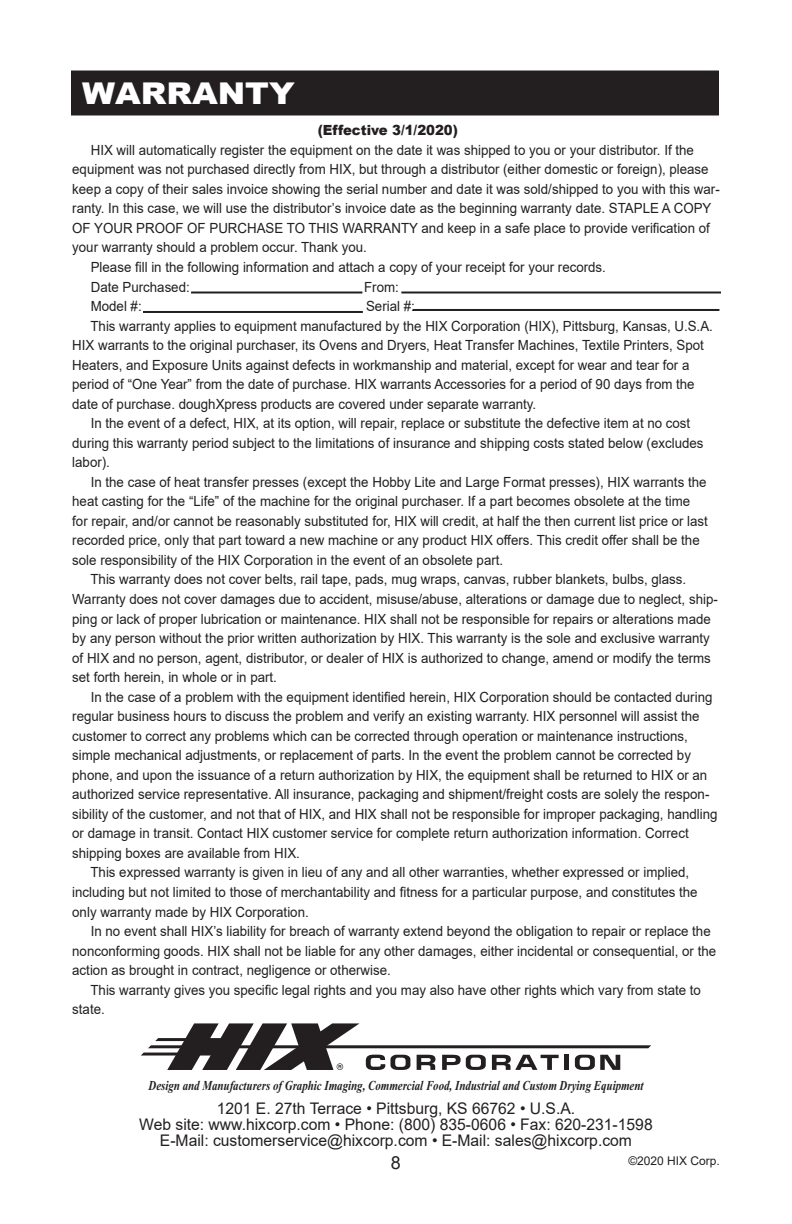
<style>
.page{position:relative;width:792px;height:1224px;background:#fff}
.page>*{position:absolute;margin:0;border:0;box-sizing:border-box;transform-origin:0 0}
.t1{font:900 30px "Arial";color:#fff;scale:1.1 1}
.t2{font:18px "Arial";color:#231f20}
.t3{font:16px "Arial";color:#231f20}
.t4{font:14px "Arial";color:#231f20;scale:.95 1}
.t5{font:900 14px "Arial";color:#231f20;scale:.95 1}
.t6{font:italic 700 13.6px "Times New Roman";color:#231f20;scale:.8 1}
.t7{font:12px "Arial";color:#231f20}
</style>
<div class="page">
<div style="left:72px;top:72px;width:646px;height:42px;background:#231f20"></div>
<div style="left:71px;top:70px;width:648px;height:46px;border:2px solid #231f20"></div>
<svg style="left:141px;top:1023px;width:510px;height:47px"></svg>
<hr style="left:191px;top:292px;width:171px;height:2px;background:#231f20">
<hr style="left:401px;top:292px;width:320px;height:2px;background:#231f20">
<hr style="left:143px;top:311px;width:220px;height:2px;background:#231f20">
<hr style="left:413px;top:309px;width:306px;height:2px;background:#231f20">
<p class="t1" style="left:82px;top:71px;width:195px">WARRANTY</p>
<p class="t5" style="left:318px;top:120px;width:149px">(Effective 3/1/2020)</p>
<p class="t4" style="left:91px;top:140px;width:636px">HIX will automatically register the equipment on the date it was shipped to you or your distributor. If the</p>
<p class="t4" style="left:72px;top:160px;width:671px">equipment was not purchased directly from HIX, but through a distributor (either domestic or foreign), please</p>
<p class="t4" style="left:72px;top:179px;width:683px">keep a copy of their sales invoice showing the serial number and date it was sold/shipped to you with this war-</p>
<p class="t4" style="left:72px;top:199px;width:674px">ranty. In this case, we will use the distributor’s invoice date as the beginning warranty date. STAPLE A COPY</p>
<p class="t4" style="left:72px;top:218px;width:673px">OF YOUR PROOF OF PURCHASE TO THIS WARRANTY and keep in a safe place to provide verification of</p>
<p class="t4" style="left:72px;top:238px;width:312px">your warranty should a problem occur. Thank you.</p>
<p class="t4" style="left:91px;top:257px;width:544px">Please fill in the following information and attach a copy of your receipt for your records.</p>
<p class="t4" style="left:91px;top:277px;width:106px">Date Purchased:</p>
<p class="t4" style="left:364px;top:277px;width:38px">From:</p>
<p class="t4" style="left:91px;top:296px;width:55px">Model #:</p>
<p class="t4" style="left:366px;top:296px;width:53px">Serial #:</p>
<p class="t4" style="left:91px;top:316px;width:657px">This warranty applies to equipment manufactured by the HIX Corporation (HIX), Pittsburg, Kansas, U.S.A.</p>
<p class="t4" style="left:72px;top:336px;width:666px">HIX warrants to the original purchaser, its Ovens and Dryers, Heat Transfer Machines, Textile Printers, Spot</p>
<p class="t4" style="left:72px;top:355px;width:651px">Heaters, and Exposure Units against defects in workmanship and material, except for wear and tear for a</p>
<p class="t4" style="left:72px;top:375px;width:657px">period of “One Year” from the date of purchase. HIX warrants Accessories for a period of 90 days from the</p>
<p class="t4" style="left:72px;top:394px;width:490px">date of purchase. doughXpress products are covered under separate warranty.</p>
<p class="t4" style="left:91px;top:414px;width:633px">In the event of a defect, HIX, at its option, will repair, replace or substitute the defective item at no cost</p>
<p class="t4" style="left:72px;top:433px;width:666px">during this warranty period subject to the limitations of insurance and shipping costs stated below (excludes</p>
<p class="t4" style="left:72px;top:453px;width:41px">labor).</p>
<p class="t4" style="left:91px;top:472px;width:650px">In the case of heat transfer presses (except the Hobby Lite and Large Format presses), HIX warrants the</p>
<p class="t4" style="left:72px;top:492px;width:652px">heat casting for the “Life” of the machine for the original purchaser. If a part becomes obsolete at the time</p>
<p class="t4" style="left:72px;top:511px;width:671px">for repair, and/or cannot be reasonably substituted for, HIX will credit, at half the then current list price or last</p>
<p class="t4" style="left:72px;top:531px;width:662px">recorded price, only that part toward a new machine or any product HIX offers. This credit offer shall be the</p>
<p class="t4" style="left:72px;top:550px;width:455px">sole responsibility of the HIX Corporation in the event of an obsolete part.</p>
<p class="t4" style="left:91px;top:570px;width:629px">This warranty does not cover belts, rail tape, pads, mug wraps, canvas, rubber blankets, bulbs, glass.</p>
<p class="t4" style="left:72px;top:589px;width:681px">Warranty does not cover damages due to accident, misuse/abuse, alterations or damage due to neglect, ship-</p>
<p class="t4" style="left:72px;top:609px;width:674px">ping or lack of proper lubrication or maintenance. HIX shall not be responsible for repairs or alterations made</p>
<p class="t4" style="left:72px;top:629px;width:673px">by any person without the prior written authorization by HIX. This warranty is the sole and exclusive warranty</p>
<p class="t4" style="left:72px;top:648px;width:674px">of HIX and no person, agent, distributor, or dealer of HIX is authorized to change, amend or modify the terms</p>
<p class="t4" style="left:72px;top:668px;width:217px">set forth herein, in whole or in part.</p>
<p class="t4" style="left:91px;top:687px;width:656px">In the case of a problem with the equipment identified herein, HIX Corporation should be contacted during</p>
<p class="t4" style="left:72px;top:707px;width:662px">regular business hours to discuss the problem and verify an existing warranty. HIX personnel will assist the</p>
<p class="t4" style="left:72px;top:726px;width:650px">customer to correct any problems which can be corrected through operation or maintenance instructions,</p>
<p class="t4" style="left:72px;top:746px;width:653px">simple mechanical adjustments, or replacement of parts. In the event the problem cannot be corrected by</p>
<p class="t4" style="left:72px;top:765px;width:670px">phone, and upon the issuance of a return authorization by HIX, the equipment shall be returned to HIX or an</p>
<p class="t4" style="left:72px;top:785px;width:672px">authorized service representative. All insurance, packaging and shipment/freight costs are solely the respon-</p>
<p class="t4" style="left:72px;top:804px;width:681px">sibility of the customer, and not that of HIX, and HIX shall not be responsible for improper packaging, handling</p>
<p class="t4" style="left:72px;top:824px;width:650px">or damage in transit. Contact HIX customer service for complete return authorization information. Correct</p>
<p class="t4" style="left:72px;top:843px;width:241px">shipping boxes are available from HIX.</p>
<p class="t4" style="left:91px;top:863px;width:632px">This expressed warranty is given in lieu of any and all other warranties, whether expressed or implied,</p>
<p class="t4" style="left:72px;top:882px;width:660px">including but not limited to those of merchantability and fitness for a particular purpose, and constitutes the</p>
<p class="t4" style="left:72px;top:902px;width:250px">only warranty made by HIX Corporation.</p>
<p class="t4" style="left:91px;top:922px;width:654px">In no event shall HIX’s liability for breach of warranty extend beyond the obligation to repair or replace the</p>
<p class="t4" style="left:72px;top:941px;width:679px">nonconforming goods. HIX shall not be liable for any other damages, either incidental or consequential, or the</p>
<p class="t4" style="left:72px;top:961px;width:337px">action as brought in contract, negligence or otherwise.</p>
<p class="t4" style="left:91px;top:980px;width:644px">This warranty gives you specific legal rights and you may also have other rights which vary from state to</p>
<p class="t4" style="left:72px;top:1000px;width:36px">state.</p>
<p class="t6" style="left:148px;top:1076px;width:620px">Design and Manufacturers of Graphic Imaging, Commercial Food, Industrial and Custom Drying Equipment</p>
<p class="t3" style="left:217px;top:1097px;width:360px">1201 E. 27th Terrace • Pittsburg, KS 66762 • U.S.A.</p>
<p class="t3" style="left:139px;top:1113px;width:515px">Web site: www.hixcorp.com • Phone: (800) 835-0606 • Fax: 620-231-1598</p>
<p class="t3" style="left:160px;top:1129px;width:474px">E-Mail: customerservice@hixcorp.com • E-Mail: sales@hixcorp.com</p>
<p class="t7" style="left:628px;top:1152px;width:93px">©2020 HIX Corp.</p>
<p class="t2" style="left:391px;top:1150px;width:12px">8</p>
</div>
